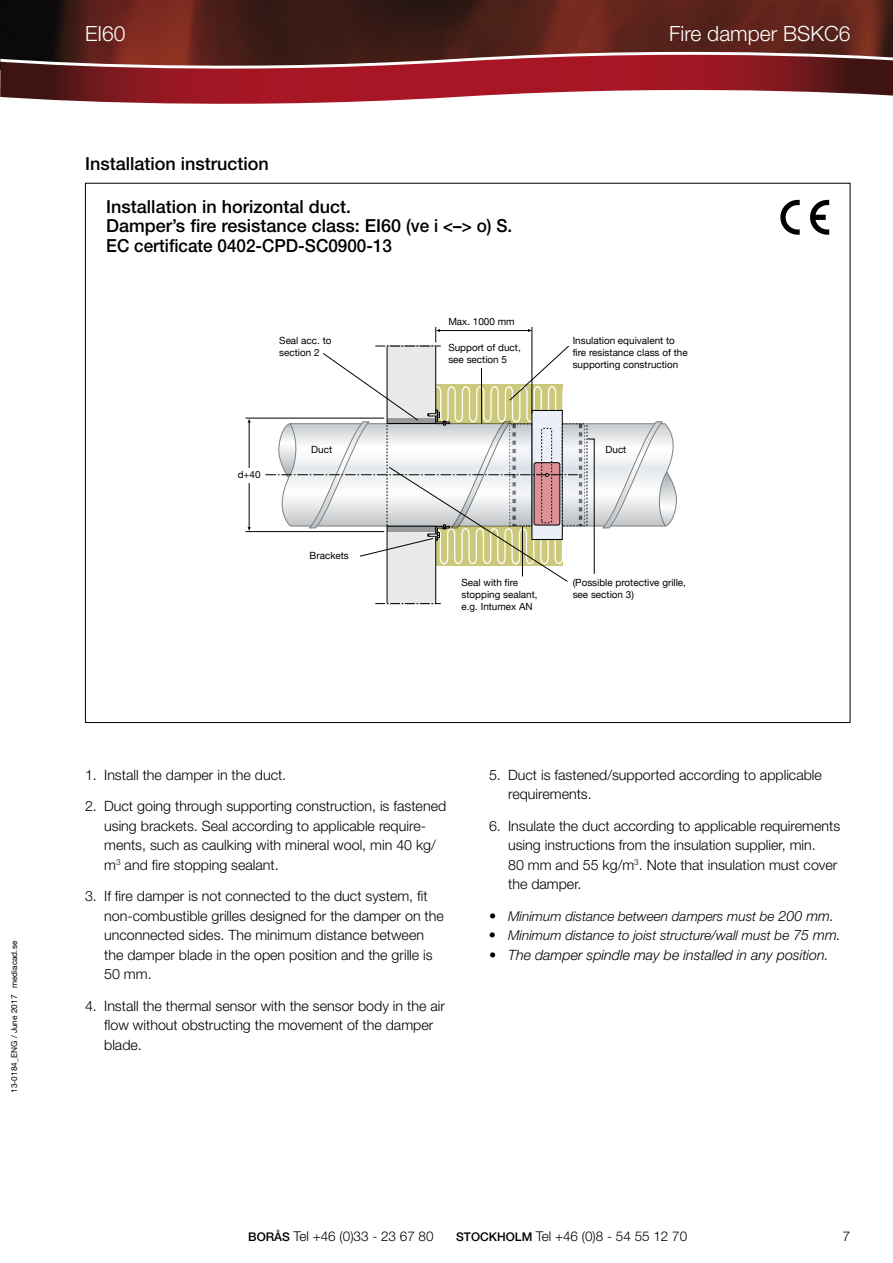
<style>
.page{position:relative;width:893px;height:1263px;background:#fff}
.page>*{position:absolute;margin:0;border:0;box-sizing:border-box;transform-origin:0 0}
.t1{font:300 21px "Helvetica Neue LT Std";color:#fff}
.t2{font:500 18px/19.5px "Helvetica Neue LT Std";color:#000}
.t3{font:300 14.25px/19.5px "Helvetica Neue LT Std";color:#000}
.t4{font:italic 300 14.25px "Helvetica Neue LT Std";color:#000}
.t5{font:italic 300 13.5px "Helvetica Neue LT Std";color:#000}
.t6{font:300 13.5px "Helvetica Neue LT Std";color:#000}
.t7{font:9.9px/11.9px "Helvetica Neue";color:#000}
.t8{font:8.25px "Helvetica Neue LT Std";color:#000}
.s1{font-size:14.25px}
.s2{font-weight:500;font-size:12px}
</style>
<div class="page">
<img style="left:0;top:0;width:893px;height:45px">
<svg style="left:0;top:79px;width:893px;height:25px"></svg>
<svg style="left:0;top:45px;width:893px;height:34px"></svg>
<div style="left:387px;top:526px;width:49px;height:78px;background:#e8e9e9"></div>
<div style="left:387px;top:526px;width:49px;height:78px;border:1px solid #000"></div>
<svg style="left:375px;top:603px;width:66px;height:1px"></svg>
<svg style="left:323px;top:346px;width:271px;height:236px"></svg>
<hr style="left:249px;top:422px;width:1px;height:105px;background:#000">
<hr style="left:245px;top:531px;width:139px;height:1px;background:#000">
<hr style="left:245px;top:418px;width:139px;height:1px;background:#000">
<div style="left:245px;top:468px;width:8px;height:15px;background:#fff"></div>
<svg style="left:265px;top:385px;width:412px;height:181px"></svg>
<hr style="left:439px;top:330px;width:89px;height:1px;background:#000">
<hr style="left:532px;top:327px;width:1px;height:86px;background:#000">
<svg style="left:528px;top:329px;width:4px;height:3px"></svg>
<svg style="left:375px;top:327px;width:66px;height:20px"></svg>
<svg style="left:810px;top:200px;width:19px;height:35px"></svg>
<svg style="left:780px;top:200px;width:20px;height:35px"></svg>
<p class="t8" style="left:9px;top:1093px;width:154px;rotate:-90deg">13-0184_ENG / June 2017 mediacad.se</p>
<h1 class="t1" style="left:85px;top:21px;width:42px">EI60</h1>
<h1 class="t1" style="left:669px;top:21px;width:183px">Fire damper BSKC6</h1>
<p class="t2" style="left:85px;top:154px;width:185px">Installation instruction</p>
<p class="t2" style="left:106px;top:196px;width:407px">Installation in horizontal duct.<br>Damper’s fire resistance class: EI60 (ve i &lt;–&gt; o) S.<br>EC certificate 0402-CPD-SC0900-13</p>
<p class="t7" style="left:448px;top:316px;width:68px">Max. 1000 mm</p>
<p class="t7" style="left:279px;top:335px;width:54px">Seal acc. to section 2</p>
<p class="t7" style="left:448px;top:342px;width:74px">Support of duct, see section 5</p>
<p class="t7" style="left:573px;top:335px;width:116px">Insulation equivalent to fire resistance class of the supporting construction</p>
<p class="t7" style="left:238px;top:469px;width:24px">d+40</p>
<p class="t7" style="left:311px;top:444px;width:22px">Duct</p>
<p class="t7" style="left:605px;top:444px;width:22px">Duct</p>
<p class="t7" style="left:310px;top:550px;width:41px">Brackets</p>
<p class="t7" style="left:462px;top:577px;width:78px">Seal with fire stopping sealant, e.g. Intumex AN</p>
<p class="t7" style="left:573px;top:577px;width:115px">(Possible protective grille, see section 3)</p>
<p class="t3" style="left:85px;top:765px;width:203px">1. Install the damper in the duct.</p>
<p class="t3" style="left:104px;top:796px;width:344px;text-indent:-19px">2. Duct going through supporting construction, is fastened using brackets. Seal according to applicable require&shy;ments, such as caulking with mineral wool, min 40 kg/ m<sup>3</sup> and fire stopping sealant.</p>
<p class="t3" style="left:104px;top:886px;width:341px;text-indent:-19px">3. If fire damper is not connected to the duct system, fit non-combustible grilles designed for the damper on the unconnected sides. The minimum distance between the damper blade in the open position and the grille is 50 mm.</p>
<p class="t3" style="left:104px;top:996px;width:342px;text-indent:-19px">4. Install the thermal sensor with the sensor body in the air flow without obstructing the movement of the damper blade.</p>
<p class="t3" style="left:508px;top:765px;width:315px;text-indent:-19px">5. Duct is fastened/supported according to applicable requirements.</p>
<p class="t3" style="left:508px;top:816px;width:334px;text-indent:-19px">6. Insulate the duct according to applicable requirements using instructions from the insulation supplier, min.<br>80 mm and 55 kg/m<sup>3</sup>. Note that insulation must cover the damper.</p>
<p class="t5" style="left:489px;top:908px;width:347px"><span class="s1">•</span> Minimum distance between dampers must be <span class="s1">200 mm.</span></p>
<p class="t5" style="left:489px;top:927px;width:353px"><span class="s1">•</span> Minimum distance to joist structure/wall must be <span class="s1">75 mm.</span></p>
<p class="t4" style="left:489px;top:946px;width:341px">• The damper spindle may be installed in any position.</p>
<p class="t6" style="left:248px;top:1228px;width:187px"><span class="s2">BORÅS</span> Tel +46 (0)33 - 23 67 80</p>
<p class="t6" style="left:456px;top:1228px;width:233px"><span class="s2">STOCKHOLM</span> Tel +46 (0)8 - 54 55 12 70</p>
<p class="t6" style="left:843px;top:1228px;width:9px">7</p>
</div>
